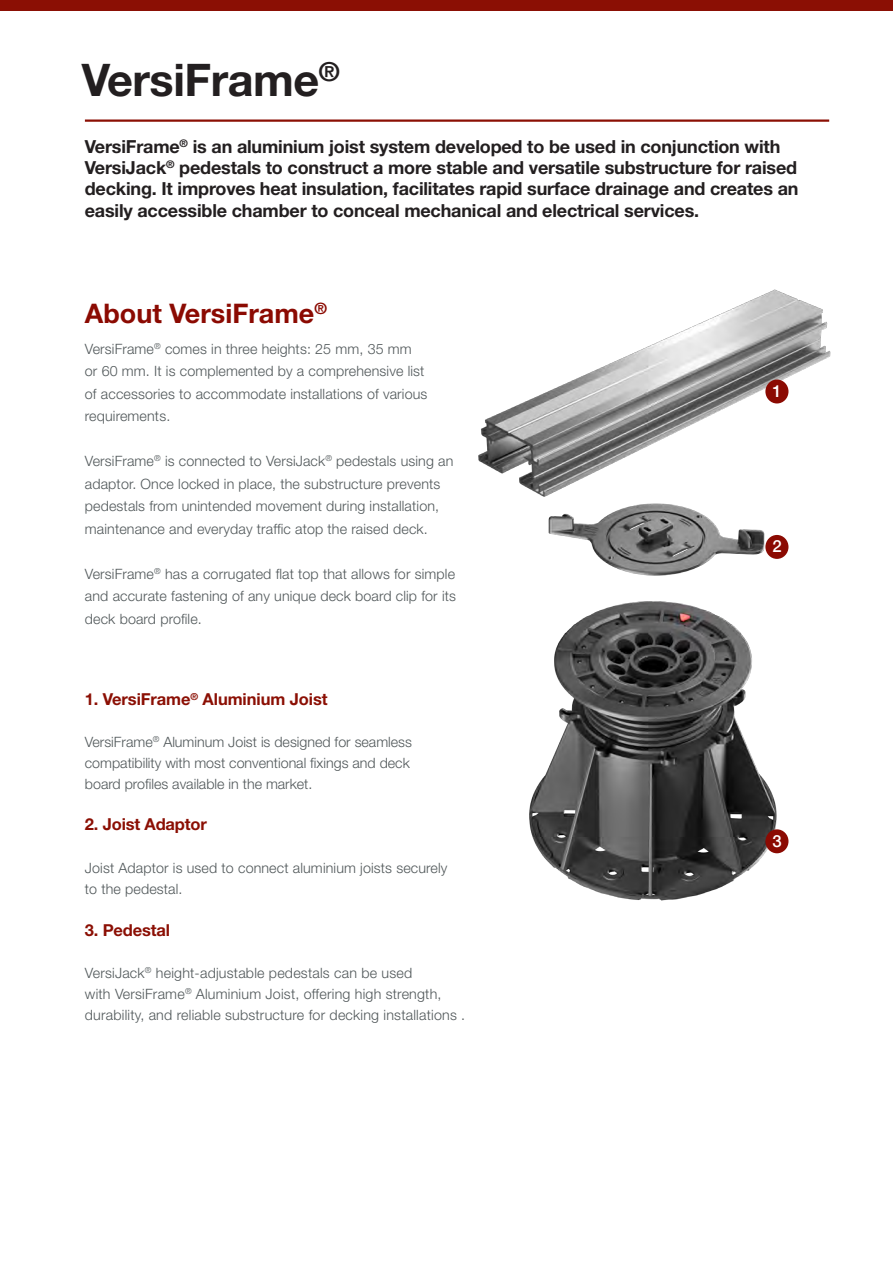
<style>
.page{position:relative;width:893px;height:1263px;background:#fff}
.page>*{position:absolute;margin:0;border:0;box-sizing:border-box;transform-origin:0 0}
.t1{font:700 45px "Helvetica Neue LT Pro";letter-spacing:-.01em;color:#231f20}
.t2{font:700 27px "Helvetica Neue LT Pro";color:#8b0a02}
.t3{font:700 18px/21px "Helvetica Neue LT Pro";letter-spacing:-.01em;color:#231f20}
.Body{font:500 16.65px "Helvetica 65";color:#fff}
.Body-2{font:700 16.5px "Helvetica Neue LT Pro";letter-spacing:-.005em;color:#8b0f04}
.Body-3{font:300 14.25px/22.5px "Helvetica Neue LT Std";letter-spacing:.01em;color:#505759}
</style>
<div class="page">
<div style="left:0;top:0;width:893px;height:11px;background:#8b0f04"></div>
<hr style="left:85px;top:119px;width:744px;height:3px;background:#8b0f04">
<img style="left:478px;top:289px;width:353px;height:612px">
<div style="left:765px;top:829px;width:23px;height:24px;background:#8b0a02;border-radius:50%"></div>
<div style="left:765px;top:535px;width:23px;height:24px;background:#8b0a02;border-radius:50%"></div>
<div style="left:765px;top:379px;width:23px;height:24px;background:#8b0a02;border-radius:50%"></div>
<p class="t1" style="left:82px;top:52px;width:260px">VersiFrame<sup>®</sup></p>
<p class="t3" style="left:85px;top:136px;width:715px">VersiFrame<sup>®</sup> is an aluminium joist system developed to be used in conjunction with VersiJack<sup>®</sup> pedestals to construct a more stable and versatile substructure for raised decking. It improves heat insulation, facilitates rapid surface drainage and creates an easily accessible chamber to conceal mechanical and electrical services.</p>
<p class="t2" style="left:85px;top:296px;width:244px">About VersiFrame<sup>®</sup></p>
<p class="Body-3" style="left:85px;top:337px;width:344px">VersiFrame<sup>®</sup> comes in three heights: 25 mm, 35 mm or 60 mm. It is complemented by a comprehensive list of accessories to accommodate installations of various requirements.</p>
<p class="Body-3" style="left:85px;top:449px;width:370px">VersiFrame<sup>®</sup> is connected to VersiJack<sup>®</sup> pedestals using an adaptor. Once locked in place, the substructure prevents pedestals from unintended movement during installation, maintenance and everyday traffic atop the raised deck.</p>
<p class="Body-3" style="left:85px;top:562px;width:373px;text-align:justify">VersiFrame<sup>®</sup> has a corrugated flat top that allows for simple and accurate fastening of any unique deck board clip for its deck board profile.</p>
<p class="Body-2" style="left:85px;top:689px;width:244px">1. VersiFrame<sup>®</sup> Aluminium Joist</p>
<p class="Body-3" style="left:85px;top:731px;width:329px;line-height:21px">VersiFrame<sup>®</sup> Aluminum Joist is designed for seamless compatibility with most conventional fixings and deck board profiles available in the market.</p>
<p class="Body-2" style="left:85px;top:814px;width:123px">2. Joist Adaptor</p>
<p class="Body-3" style="left:85px;top:857px;width:364px;line-height:21px">Joist Adaptor is used to connect aluminium joists securely to the pedestal.</p>
<p class="Body-2" style="left:85px;top:920px;width:87px">3. Pedestal</p>
<p class="Body-3" style="left:85px;top:962px;width:382px;line-height:21px">VersiJack<sup>®</sup> height-adjustable pedestals can be used<br>with VersiFrame<sup>®</sup> Aluminium Joist, offering high strength, durability, and reliable substructure for decking installations .</p>
<p class="Body" style="left:773px;top:381px;width:11px">1</p>
<p class="Body" style="left:773px;top:536px;width:11px">2</p>
<p class="Body" style="left:773px;top:831px;width:11px">3</p>
</div>
